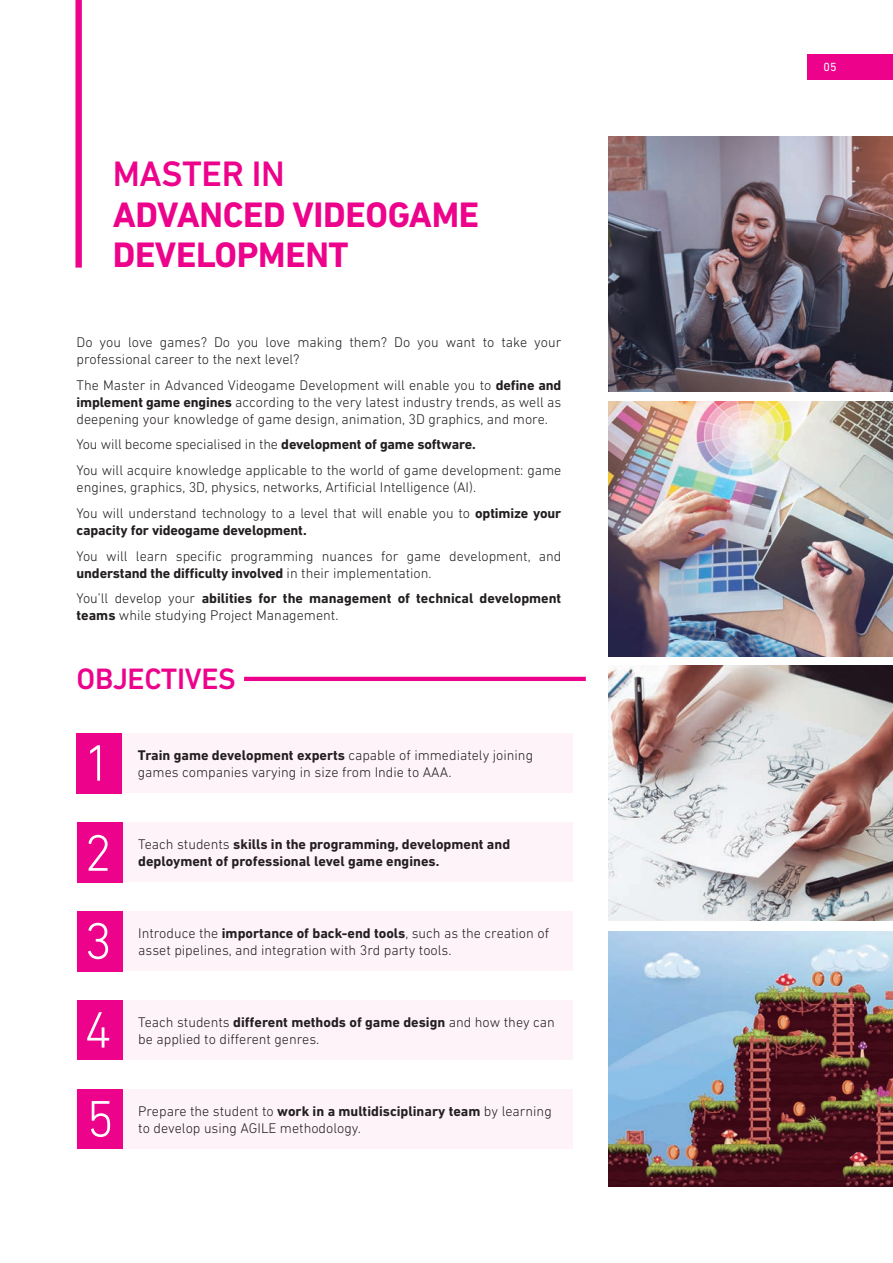
<style>
.page{position:relative;width:893px;height:1263px;background:#fff}
.page>*{position:absolute;margin:0;border:0;box-sizing:border-box;transform-origin:0 0}
.t1{font:300 52.05px "DIN Next LT Pro";color:#fff}
.t2{font:700 36px/40.5px "DIN Next LT Pro";letter-spacing:-.01em;color:#ed028c}
.t3{font:500 36px "DIN Next LT Pro";letter-spacing:-.01em;color:#ed028c}
.t4{font:500 30px "DIN Next LT Pro";letter-spacing:-.01em;color:#ed028c}
.t5{font:300 14.25px/17.1px "DIN Next LT Pro";color:#231f20}
.t6{font:700 14.25px/17.1px "DIN Next LT Pro";color:#231f20}
.t7{font:12px "DIN Next LT Pro";color:#fff}
.s1{font-weight:700}
.s2{font-weight:300}
</style>
<div class="page">
<hr style="left:244px;top:677px;width:342px;height:4px;background:#ed028c">
<div style="left:807px;top:54px;width:86px;height:25px;background:#ed028c"></div>
<img style="left:608px;top:137px;width:285px;height:255px">
<img style="left:608px;top:402px;width:285px;height:255px">
<img style="left:608px;top:665px;width:285px;height:255px">
<img style="left:608px;top:931px;width:285px;height:255px">
<svg style="left:76px;top:733px;width:497px;height:60px;fill:#fef3f9"></svg>
<svg style="left:77px;top:822px;width:496px;height:60px;fill:#fef3f9"></svg>
<svg style="left:77px;top:911px;width:496px;height:60px;fill:#fef3f9"></svg>
<svg style="left:77px;top:1000px;width:496px;height:60px;fill:#fef3f9"></svg>
<div style="left:77px;top:1089px;width:496px;height:60px;background:#fef3f9"></div>
<div style="left:77px;top:1089px;width:45px;height:60px;background:#ed028c"></div>
<div style="left:75px;top:0;width:7px;height:268px;background:#ed028c"></div>
<p class="t3" style="left:113px;top:153px;width:174px">MASTER IN</p>
<p class="t2" style="left:113px;top:194px;width:368px">ADVANCED VIDEOGAME<br>DEVELOPMENT</p>
<p class="t5" style="left:77px;top:333px;width:486px">Do you love games? Do you love making them? Do you want to take your professional career to the next level?</p>
<p class="t5" style="left:77px;top:376px;width:486px;text-align:justify">The Master in Advanced Videogame Development will enable you to <span class="s1">define and implement game engines</span> according to the very latest industry trends, as well as deepening your knowledge of game design, animation, 3D graphics, and more.</p>
<p class="t5" style="left:77px;top:436px;width:401px">You will become specialised in the <span class="s1">development of game software.</span></p>
<p class="t5" style="left:77px;top:461px;width:486px">You will acquire knowledge applicable to the world of game development: game engines, graphics, 3D, physics, networks, Artificial Intelligence (AI).</p>
<p class="t5" style="left:77px;top:504px;width:486px">You will understand technology to a level that will enable you to <span class="s1">optimize your capacity for videogame development.</span></p>
<p class="t5" style="left:77px;top:547px;width:486px">You will learn specific programming nuances for game development, and <span class="s1">understand the difficulty involved</span> in their implementation.</p>
<p class="t6" style="left:77px;top:590px;width:486px"><span class="s2">You’ll develop your</span> abilities for the management of technical development teams <span class="s2">while studying Project Management.</span></p>
<p class="t4" style="left:77px;top:661px;width:161px">OBJECTIVES</p>
<p class="t1" style="left:84px;top:733px;width:29px">1</p>
<p class="t6" style="left:138px;top:747px;width:397px">Train game development experts <span class="s2">capable of immediately joining</span></p>
<p class="t5" style="left:138px;top:764px;width:315px">games companies varying in size from Indie to AAA.</p>
<p class="t1" style="left:84px;top:823px;width:29px">2</p>
<p class="t6" style="left:138px;top:836px;width:373px"><span class="s2">Teach students</span> skills in the programming, development and</p>
<p class="t6" style="left:138px;top:853px;width:303px">deployment of professional level game engines.</p>
<p class="t1" style="left:84px;top:911px;width:29px">3</p>
<p class="t5" style="left:138px;top:924px;width:412px">Introduce the <span class="s1">importance of back-end tools</span>, such as the creation of</p>
<p class="t5" style="left:138px;top:942px;width:315px">asset pipelines, and integration with 3rd party tools.</p>
<p class="t1" style="left:84px;top:1000px;width:29px">4</p>
<p class="t6" style="left:138px;top:1013px;width:418px"><span class="s2">Teach students</span> different methods of game design <span class="s2">and how they can</span></p>
<p class="t5" style="left:138px;top:1030px;width:183px">be applied to different genres.</p>
<p class="t1" style="left:86px;top:1089px;width:29px">5</p>
<p class="t5" style="left:138px;top:1102px;width:415px">Prepare the student to <span class="s1">work in a multidisciplinary team</span> by learning</p>
<p class="t5" style="left:138px;top:1119px;width:224px">to develop using AGILE methodology.</p>
<p class="t7" style="left:824px;top:60px;width:15px">05</p>
</div>
